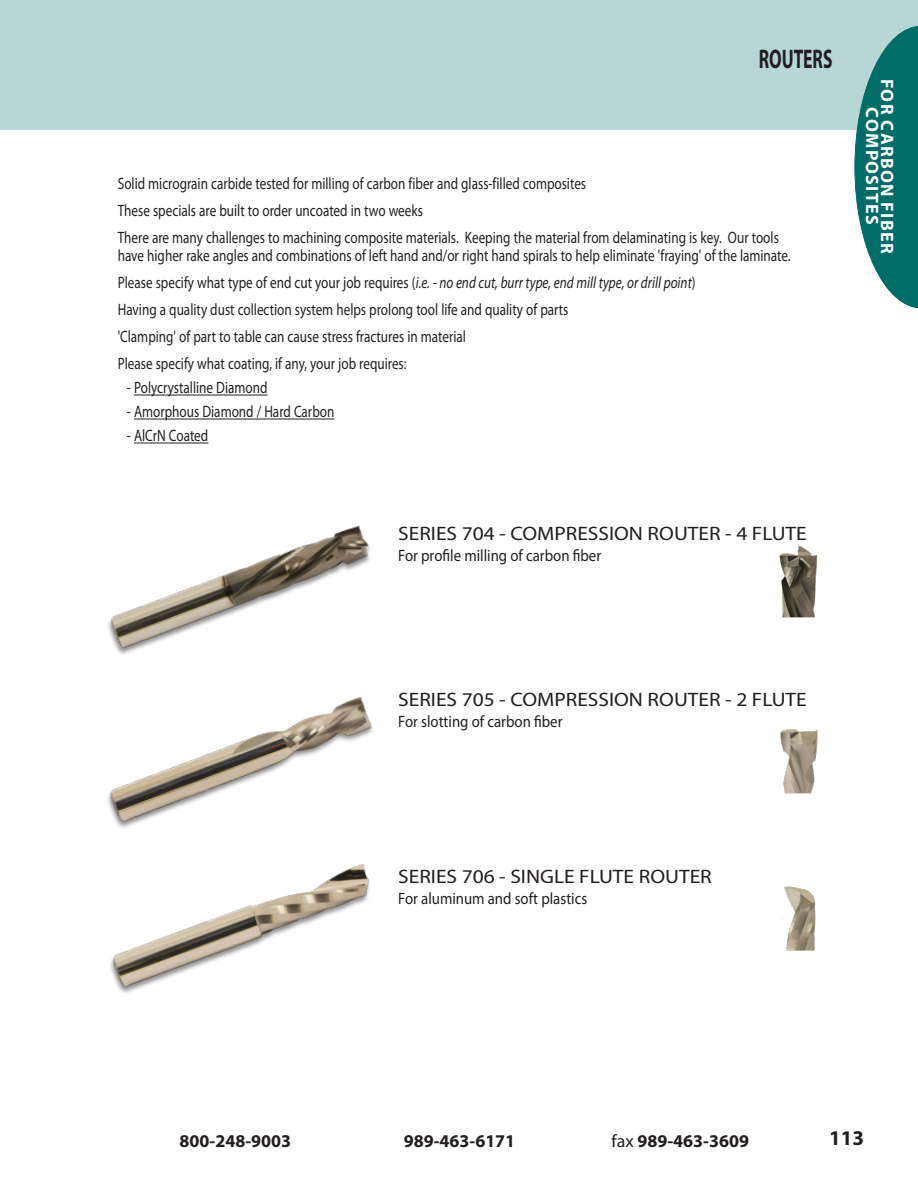
<style>
.page{position:relative;width:918px;height:1188px;background:#fff}
.page>*{position:absolute;margin:0;border:0;box-sizing:border-box;transform-origin:0 0}
.t1{font:700 27px "Myriad Pro";color:#231f20;scale:.65 1}
.t2{font:700 21px "Myriad Pro";color:#231f20}
.t3{font:19.5px "Myriad Pro";color:#231f20;scale:1.1 1}
.t4{font:700 18px "Myriad Pro";color:#231f20}
.t5{font:700 18px "Myriad Pro";letter-spacing:.07em;color:#fff}
.t6{font:16.5px "Myriad Pro";color:#231f20;scale:.8 1}
.t7{font:italic 16.5px "Myriad Pro";color:#231f20;scale:.8 1}
.t8{font:16.5px "Myriad Pro";color:#231f20;scale:.9 1}
.s1{font-style:normal}
.s2{font-weight:400}
</style>
<div class="page">
<div style="left:0;top:0;width:918px;height:129px;background:#b8d6d6"></div>
<svg style="left:855px;top:26px;width:63px;height:282px"></svg>
<hr style="left:134px;top:395px;width:134px;height:1px;background:#231f20">
<hr style="left:134px;top:419px;width:200px;height:1px;background:#231f20">
<hr style="left:134px;top:443px;width:74px;height:1px;background:#231f20">
<img style="left:108px;top:525px;width:262px;height:129px">
<img style="left:108px;top:697px;width:264px;height:131px">
<img style="left:110px;top:863px;width:260px;height:130px">
<img style="left:780px;top:729px;width:38px;height:65px">
<img style="left:779px;top:545px;width:39px;height:73px">
<img style="left:782px;top:886px;width:34px;height:65px">
<p class="t1" style="left:759px;top:41px;width:115px">ROUTERS</p>
<p class="t6" style="left:118px;top:174px;width:587px">Solid micrograin carbide tested for milling of carbon fiber and glass-filled composites</p>
<p class="t6" style="left:118px;top:201px;width:383px">These specials are built to order uncoated in two weeks</p>
<p class="t6" style="left:118px;top:228px;width:828px">There are many challenges to machining composite materials. Keeping the material from delaminating is key. Our tools</p>
<p class="t6" style="left:118px;top:246px;width:843px">have higher rake angles and combinations of left hand and/or right hand spirals to help eliminate 'fraying' of the laminate.</p>
<p class="t7" style="left:118px;top:273px;width:724px"><span class="s1">Please specify what type of end cut your job requires (</span>i.e. - no end cut, burr type, end mill type, or drill point<span class="s1">)</span></p>
<p class="t6" style="left:118px;top:300px;width:565px">Having a quality dust collection system helps prolong tool life and quality of parts</p>
<p class="t6" style="left:118px;top:327px;width:437px">'Clamping' of part to table can cause stress fractures in material</p>
<p class="t6" style="left:118px;top:354px;width:363px">Please specify what coating, if any, your job requires:</p>
<p class="t6" style="left:127px;top:378px;width:177px">- Polycrystalline Diamond</p>
<p class="t6" style="left:127px;top:402px;width:261px">- Amorphous Diamond / Hard Carbon</p>
<p class="t6" style="left:127px;top:426px;width:103px">- AlCrN Coated</p>
<p class="t3" style="left:398px;top:521px;width:373px">SERIES 704 - COMPRESSION ROUTER - 4 FLUTE</p>
<p class="t8" style="left:398px;top:545px;width:227px">For profile milling of carbon fiber</p>
<p class="t5" style="left:899px;top:79px;width:176px;rotate:90deg">FOR CARBON FIBER</p>
<p class="t5" style="left:884px;top:107px;width:119px;rotate:90deg">COMPOSITES</p>
<p class="t3" style="left:398px;top:688px;width:373px">SERIES 705 - COMPRESSION ROUTER - 2 FLUTE</p>
<p class="t8" style="left:398px;top:711px;width:184px">For slotting of carbon fiber</p>
<p class="t3" style="left:398px;top:865px;width:287px">SERIES 706 - SINGLE FLUTE ROUTER</p>
<p class="t8" style="left:398px;top:888px;width:212px">For aluminum and soft plastics</p>
<p class="t4" style="left:180px;top:1129px;width:113px">800-248-9003</p>
<p class="t4" style="left:404px;top:1129px;width:113px">989-463-6171</p>
<p class="t4" style="left:612px;top:1129px;width:139px"><span class="s2">fax</span> 989-463-3609</p>
<p class="t2" style="left:829px;top:1124px;width:36px">113</p>
</div>
